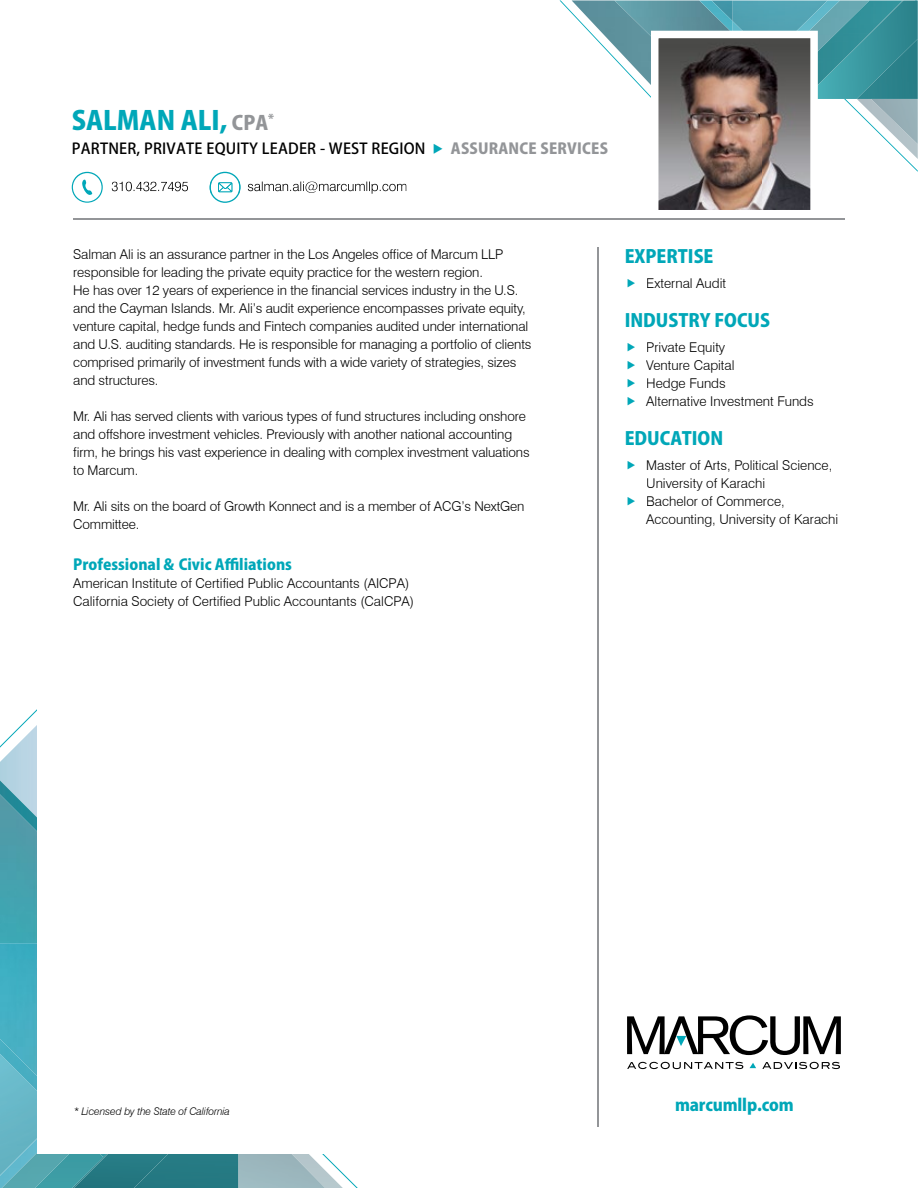
<style>
.page{position:relative;width:918px;height:1188px;background:#fff}
.page>*{position:absolute;margin:0;border:0;box-sizing:border-box;transform-origin:0 0}
.t1{font:800 25.95px "Koz Go Pro";color:#00a7b8}
.t2{font:800 18px "Koz Go Pro";color:#00a7b8}
.t3{font:800 16.5px "Koz Go Pro";letter-spacing:-.01em;color:#00a7b8}
.t4{font:500 15px "Koz Go Pro";letter-spacing:.015em;color:#000}
.t5{font:800 15px "Koz Go Pro";color:#00a7b8}
.t6{font:300 13.5px/18px "Swiss 721 BT";letter-spacing:-.01em;color:#000}
.t7{font:italic 300 10.5px "Swiss 721 BT";letter-spacing:-.01em;color:#000}
.s1{font-size:19.5px;color:#939598}
.s2{color:#00a7b8}
.s3{font-weight:800;color:#939598}
</style>
<div class="page">
<svg style="left:22px;top:709px;width:15px;height:15px"></svg>
<svg style="left:325px;top:1155px;width:33px;height:33px"></svg>
<div style="left:169px;top:1154px;width:69px;height:34px;background:#257a83"></div>
<img style="left:240px;top:1154px;width:85px;height:34px">
<img style="left:239px;top:1100px;width:1px;height:88px">
<img style="left:238px;top:1100px;width:1px;height:88px">
<img style="left:38px;top:1154px;width:34px;height:34px">
<div style="left:0;top:1091px;width:37px;height:47px;background:#67b6c6"></div>
<img style="left:0;top:1138px;width:38px;height:50px">
<img style="left:0;top:724px;width:37px;height:56px">
<svg style="left:72px;top:1154px;width:97px;height:34px;background:#2a7f89"></svg>
<img style="left:0;top:832px;width:37px;height:207px">
<img style="left:0;top:1039px;width:37px;height:52px">
<img style="left:0;top:780px;width:37px;height:52px">
<div style="left:38px;top:651px;width:328px;height:502px;background:#fff"></div>
<hr style="left:73px;top:219px;width:772px;height:1px;background:#939598">
<svg style="left:627px;top:1062px;width:116px;height:7px"></svg>
<svg style="left:762px;top:1062px;width:78px;height:7px"></svg>
<svg style="left:627px;top:1015px;width:214px;height:40px"></svg>
<svg style="left:750px;top:1063px;width:6px;height:5px"></svg>
<hr style="left:598px;top:247px;width:1px;height:879px;background:#939598">
<svg style="left:560px;top:0;width:358px;height:210px"></svg>
<svg style="left:72px;top:172px;width:31px;height:31px"></svg>
<svg style="left:112px;top:172px;width:295px;height:31px"></svg>
<h1 class="t1" style="left:72px;top:104px;width:204px">SALMAN ALI, <span class="s1">CPA</span><sup>*</sup></h1>
<p class="t4" style="left:72px;top:139px;width:538px">PARTNER, PRIVATE EQUITY LEADER - WEST REGION <span class="s2">◆</span> <span class="s3">ASSURANCE SERVICES</span></p>
<p class="t6" style="left:73px;top:245px;width:460px">Salman Ali is an assurance partner in the Los Angeles office of Marcum LLP responsible for leading the private equity practice for the western region.<br>He has over 12 years of experience in the financial services industry in the U.S. and the Cayman Islands. Mr. Ali’s audit experience encompasses private equity, venture capital, hedge funds and Fintech companies audited under international and U.S. auditing standards. He is responsible for managing a portfolio of clients comprised primarily of investment funds with a wide variety of strategies, sizes and structures.</p>
<p class="t6" style="left:73px;top:407px;width:458px">Mr. Ali has served clients with various types of fund structures including onshore and offshore investment vehicles. Previously with another national accounting firm, he brings his vast experience in dealing with complex investment valuations to Marcum.</p>
<p class="t6" style="left:73px;top:497px;width:453px">Mr. Ali sits on the board of Growth Konnect and is a member of ACG’s NextGen<br>Committee.</p>
<p class="t5" style="left:73px;top:554px;width:220px">Professional &amp; Civic Affiliations</p>
<p class="t6" style="left:73px;top:574px;width:342px">American Institute of Certified Public Accountants (AICPA)<br>California Society of Certified Public Accountants (CalCPA)</p>
<h2 class="t2" style="left:625px;top:245px;width:90px">EXPERTISE</h2>
<p class="t6" style="left:646px;top:274px;width:81px">External Audit</p>
<h2 class="t2" style="left:625px;top:309px;width:147px">INDUSTRY FOCUS</h2>
<p class="t6" style="left:646px;top:338px;width:169px">Private Equity<br>Venture Capital<br>Hedge Funds<br>Alternative Investment Funds</p>
<h2 class="t2" style="left:625px;top:427px;width:100px">EDUCATION</h2>
<p class="t6" style="left:646px;top:456px;width:194px">Master of Arts, Political Science,<br>University of Karachi<br>Bachelor of Commerce,<br>Accounting, University of Karachi</p>
<p class="t7" style="left:74px;top:1105px;width:158px">* Licensed by the State of California</p>
<p class="t3" style="left:675px;top:1094px;width:120px">marcumllp.com</p>
</div>
